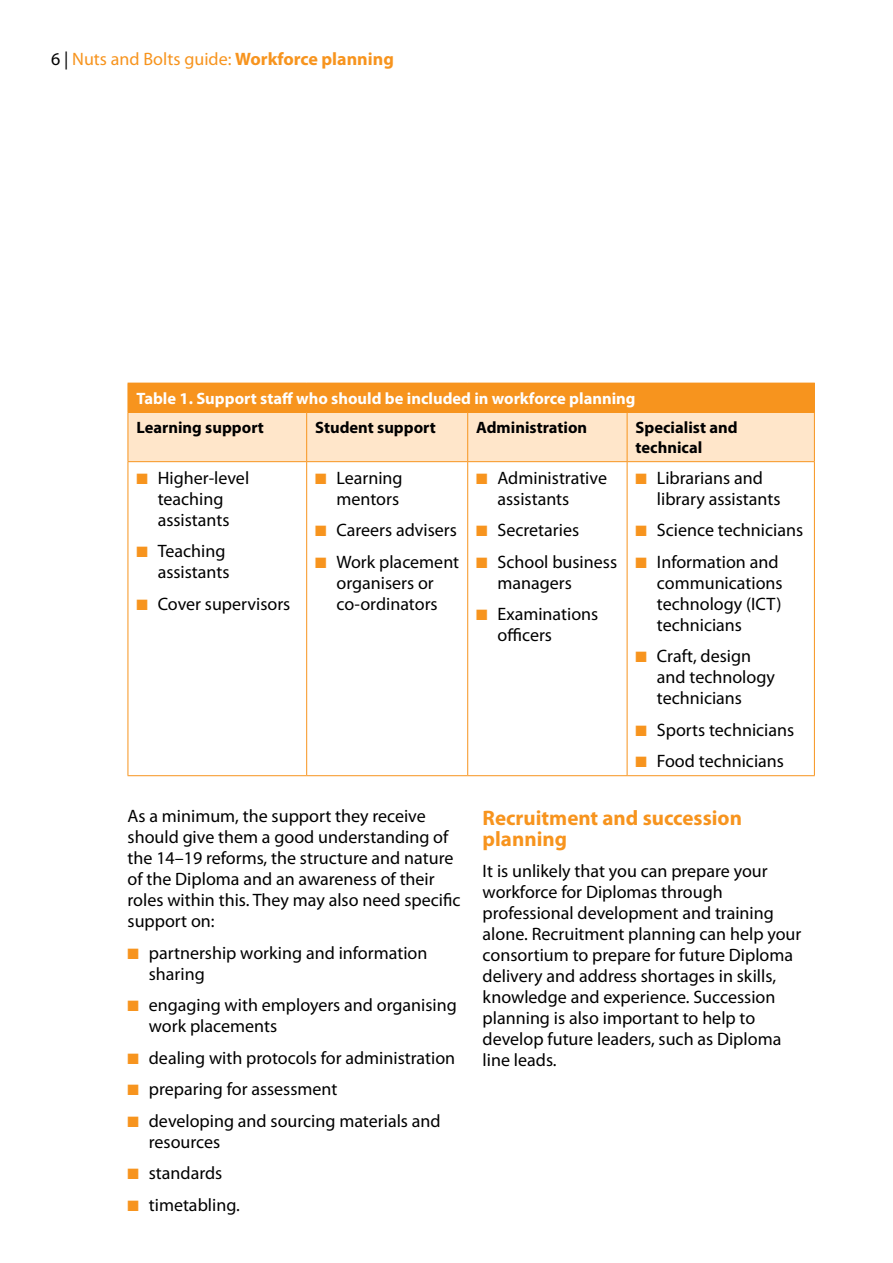
<style>
.page{position:relative;width:893px;height:1263px;background:#fff}
.page>*{position:absolute;margin:0;border:0;box-sizing:border-box;transform-origin:0 0}
.t1{font:700 21px/21px "Myriad Pro";color:#f7941e}
.t2{font:18px/21px "Myriad Pro";color:#000}
.t3{font:18px "Myriad Pro";color:#f7941e}
.t4{font:700 16.5px/19.8px "Myriad Pro";color:#000}
.t5{font:700 16.5px "Myriad Pro";color:#fff}
.s1{color:#000}
.s2{font-weight:700}
.s3{color:#f7941e}
</style>
<div class="page">
<hr style="left:306px;top:462px;width:1px;height:313px;background:#f7941e">
<hr style="left:467px;top:462px;width:1px;height:313px;background:#f7941e">
<hr style="left:627px;top:462px;width:1px;height:313px;background:#f7941e">
<hr style="left:128px;top:462px;width:1px;height:313px;background:#f7941e">
<hr style="left:814px;top:462px;width:1px;height:313px;background:#f7941e">
<hr style="left:128px;top:775px;width:179px;height:1px;background:#f7941e">
<hr style="left:307px;top:775px;width:161px;height:1px;background:#f7941e">
<hr style="left:468px;top:775px;width:159px;height:1px;background:#f7941e">
<hr style="left:627px;top:775px;width:188px;height:1px;background:#f7941e">
<svg style="left:128px;top:383px;width:687px;height:79px;background:#fbc687"></svg>
<hr style="left:128px;top:412px;width:179px;height:1px;background:#f7941e">
<hr style="left:307px;top:412px;width:161px;height:1px;background:#f7941e">
<hr style="left:468px;top:412px;width:159px;height:1px;background:#f7941e">
<hr style="left:627px;top:412px;width:188px;height:1px;background:#f7941e">
<p class="t3" style="left:51px;top:47px;width:344px"><span class="s1">6 |</span> Nuts and Bolts guide: <span class="s2">Workforce planning</span></p>
<p class="t5" style="left:136px;top:388px;width:501px">Table 1. Support staff who should be included in workforce planning</p>
<p class="t4" style="left:136px;top:417px;width:129px">Learning support</p>
<p class="t4" style="left:315px;top:417px;width:122px">Student support</p>
<p class="t4" style="left:476px;top:417px;width:112px">Administration</p>
<p class="t4" style="left:636px;top:417px;width:104px">Specialist and technical</p>
<p class="t2" style="left:136px;top:467px;width:114px;text-align:center"><span class="s3">■</span> Higher-level teaching assistants</p>
<p class="t2" style="left:136px;top:540px;width:95px;text-align:right"><span class="s3">■</span> Teaching assistants</p>
<p class="t2" style="left:136px;top:593px;width:155px"><span class="s3">■</span> Cover supervisors</p>
<p class="t2" style="left:497px;top:467px;width:111px;text-indent:-21px"><span class="s3">■</span> Administrative assistants</p>
<p class="t2" style="left:476px;top:519px;width:104px"><span class="s3">■</span> Secretaries</p>
<p class="t2" style="left:497px;top:551px;width:121px;text-indent:-21px"><span class="s3">■</span> School business managers</p>
<p class="t2" style="left:497px;top:603px;width:102px;text-indent:-21px"><span class="s3">■</span> Examinations officers</p>
<p class="t2" style="left:657px;top:467px;width:125px;text-indent:-21px"><span class="s3">■</span> Librarians and library assistants</p>
<p class="t2" style="left:636px;top:519px;width:169px"><span class="s3">■</span> Science technicians</p>
<p class="t2" style="left:657px;top:551px;width:127px;text-indent:-21px"><span class="s3">■</span> Information and communications technology (ICT) technicians</p>
<p class="t2" style="left:657px;top:645px;width:120px;text-indent:-21px"><span class="s3">■</span> Craft, design and technology technicians</p>
<p class="t2" style="left:636px;top:719px;width:160px"><span class="s3">■</span> Sports technicians</p>
<p class="t2" style="left:636px;top:750px;width:150px"><span class="s3">■</span> Food technicians</p>
<p class="t2" style="left:315px;top:467px;width:89px;text-align:right"><span class="s3">■</span> Learning mentors</p>
<p class="t2" style="left:315px;top:519px;width:143px"><span class="s3">■</span> Careers advisers</p>
<p class="t2" style="left:315px;top:551px;width:146px;text-align:center"><span class="s3">■</span> Work placement organisers or co-ordinators</p>
<p class="t2" style="left:128px;top:805px;width:334px">As a minimum, the support they receive should give them a good understanding of the 14–19 reforms, the structure and nature of the Diploma and an awareness of their roles within this. They may also need specific support on:</p>
<p class="t2" style="left:149px;top:942px;width:280px;text-indent:-21px"><span class="s3">■</span> partnership working and information sharing</p>
<p class="t2" style="left:149px;top:994px;width:310px;text-indent:-21px"><span class="s3">■</span> engaging with employers and organising work placements</p>
<p class="t2" style="left:128px;top:1047px;width:329px"><span class="s3">■</span> dealing with protocols for administration</p>
<p class="t2" style="left:128px;top:1078px;width:211px"><span class="s3">■</span> preparing for assessment</p>
<p class="t2" style="left:149px;top:1110px;width:293px;text-indent:-21px"><span class="s3">■</span> developing and sourcing materials and resources</p>
<p class="t2" style="left:128px;top:1162px;width:96px"><span class="s3">■</span> standards</p>
<p class="t2" style="left:128px;top:1194px;width:114px"><span class="s3">■</span> timetabling.</p>
<p class="t1" style="left:483px;top:806px;width:261px">Recruitment and succession planning</p>
<p class="t2" style="left:483px;top:860px;width:320px">It is unlikely that you can prepare your workforce for Diplomas through professional development and training alone. Recruitment planning can help your consortium to prepare for future Diploma delivery and address shortages in skills, knowledge and experience. Succession planning is also important to help to develop future leaders, such as Diploma line leads.</p>
</div>
